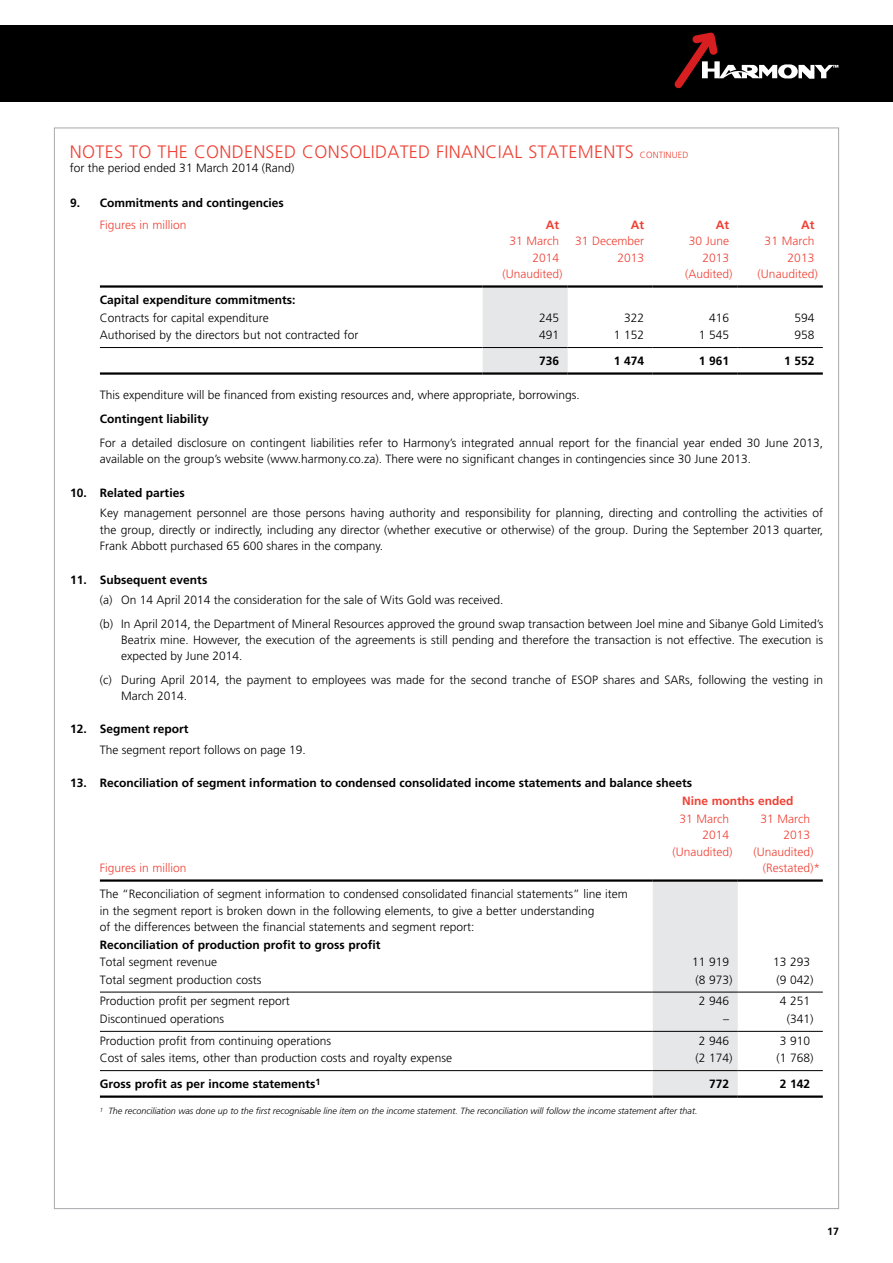
<style>
.page{position:relative;width:893px;height:1263px;background:#fff}
.page>*{position:absolute;margin:0;border:0;box-sizing:border-box;transform-origin:0 0}
.t1{font:300 18px "Frutiger LT Std";letter-spacing:.015em;color:#ef4135}
.t2{font:300 12px/16.5px "Frutiger LT Std";color:#000}
.t3{font:700 12px "Frutiger LT Std";color:#000}
.t4{font:300 12px/16.5px "Frutiger LT Std";color:#ef4135;text-align:right}
.t5{font:700 12px "Frutiger LT Std";color:#ef4135}
.t6{font:700 10.5px "Frutiger LT Std";color:#000}
.t7{font:italic 300 9px "Frutiger LT Std";color:#000}
.s1{font-size:9px}
</style>
<div class="page">
<div style="left:54px;top:128px;width:785px;height:1081px;background:#fff;border:1px solid #a7a9ac"></div>
<div style="left:0;top:26px;width:893px;height:76px;background:#000"></div>
<svg style="left:674px;top:32px;width:164px;height:57px"></svg>
<div style="left:483px;top:288px;width:85px;height:84px;background:#e6e7e8"></div>
<hr style="left:100px;top:285px;width:383px;height:3px;background:#000">
<hr style="left:483px;top:285px;width:85px;height:3px;background:#000">
<hr style="left:568px;top:285px;width:85px;height:3px;background:#000">
<hr style="left:653px;top:285px;width:85px;height:3px;background:#000">
<hr style="left:738px;top:285px;width:85px;height:3px;background:#000">
<hr style="left:100px;top:372px;width:383px;height:3px;background:#000">
<hr style="left:483px;top:372px;width:85px;height:3px;background:#000">
<hr style="left:568px;top:372px;width:85px;height:3px;background:#000">
<hr style="left:653px;top:372px;width:85px;height:3px;background:#000">
<hr style="left:738px;top:372px;width:85px;height:3px;background:#000">
<hr style="left:100px;top:347px;width:383px;height:1px;background:#000">
<hr style="left:483px;top:347px;width:85px;height:1px;background:#000">
<hr style="left:568px;top:347px;width:85px;height:1px;background:#000">
<hr style="left:653px;top:347px;width:85px;height:1px;background:#000">
<hr style="left:738px;top:347px;width:85px;height:1px;background:#000">
<div style="left:653px;top:882px;width:85px;height:213px;background:#e6e7e8"></div>
<hr style="left:100px;top:879px;width:553px;height:3px;background:#000">
<hr style="left:653px;top:879px;width:85px;height:3px;background:#000">
<hr style="left:738px;top:879px;width:85px;height:3px;background:#000">
<hr style="left:100px;top:1095px;width:553px;height:3px;background:#000">
<hr style="left:653px;top:1095px;width:85px;height:3px;background:#000">
<hr style="left:738px;top:1095px;width:85px;height:3px;background:#000">
<hr style="left:100px;top:992px;width:553px;height:1px;background:#000">
<hr style="left:653px;top:992px;width:85px;height:1px;background:#000">
<hr style="left:738px;top:992px;width:85px;height:1px;background:#000">
<hr style="left:100px;top:1031px;width:553px;height:1px;background:#000">
<hr style="left:653px;top:1031px;width:85px;height:1px;background:#000">
<hr style="left:738px;top:1031px;width:85px;height:1px;background:#000">
<hr style="left:100px;top:1070px;width:553px;height:1px;background:#000">
<hr style="left:653px;top:1070px;width:85px;height:1px;background:#000">
<hr style="left:738px;top:1070px;width:85px;height:1px;background:#000">
<h1 class="t1" style="left:70px;top:142px;width:620px">NOTES TO THE CONDENSED CONSOLIDATED FINANCIAL STATEMENTS <span class="s1">CONTINUED</span></h1>
<p class="t2" style="left:70px;top:160px;width:226px">for the period ended 31 March 2014 (Rand)</p>
<p class="t3" style="left:70px;top:195px;width:215px">9. Commitments and contingencies</p>
<p class="t4" style="left:100px;top:216px;width:88px">Figures in million</p>
<p class="t5" style="left:546px;top:217px;width:15px">At</p>
<p class="t4" style="left:502px;top:233px;width:62px">31 March<br>2014 (Unaudited)</p>
<p class="t5" style="left:631px;top:217px;width:15px">At</p>
<p class="t4" style="left:575px;top:233px;width:71px">31 December<br>2013</p>
<p class="t5" style="left:716px;top:217px;width:15px">At</p>
<p class="t4" style="left:685px;top:233px;width:49px">30 June<br>2013 (Audited)</p>
<p class="t5" style="left:801px;top:217px;width:15px">At</p>
<p class="t4" style="left:758px;top:233px;width:62px">31 March<br>2013 (Unaudited)</p>
<p class="t3" style="left:100px;top:293px;width:197px">Capital expenditure commitments:</p>
<p class="t2" style="left:100px;top:309px;width:171px">Contracts for capital expenditure</p>
<p class="t2" style="left:539px;top:309px;width:22px">245</p>
<p class="t2" style="left:624px;top:309px;width:22px">322</p>
<p class="t2" style="left:709px;top:309px;width:22px">416</p>
<p class="t2" style="left:794px;top:309px;width:22px">594</p>
<p class="t2" style="left:100px;top:327px;width:260px">Authorised by the directors but not contracted for</p>
<p class="t2" style="left:539px;top:327px;width:22px">491</p>
<p class="t2" style="left:614px;top:327px;width:32px">1 152</p>
<p class="t2" style="left:699px;top:327px;width:32px">1 545</p>
<p class="t2" style="left:794px;top:327px;width:22px">958</p>
<p class="t3" style="left:539px;top:354px;width:22px">736</p>
<p class="t3" style="left:614px;top:354px;width:32px">1 474</p>
<p class="t3" style="left:699px;top:354px;width:32px">1 961</p>
<p class="t3" style="left:784px;top:354px;width:32px">1 552</p>
<p class="t2" style="left:100px;top:387px;width:481px">This expenditure will be financed from existing resources and, where appropriate, borrowings.</p>
<p class="t3" style="left:100px;top:412px;width:110px">Contingent liability</p>
<p class="t2" style="left:100px;top:436px;width:725px;line-height:15.8px">For a detailed disclosure on contingent liabilities refer to Harmony’s integrated annual report for the financial year ended 30 June 2013, available on the group’s website (www.harmony.co.za). There were no significant changes in contingencies since 30 June 2013.</p>
<p class="t3" style="left:70px;top:485px;width:116px">10. Related parties</p>
<p class="t2" style="left:100px;top:505px;width:725px;text-align:justify">Key management personnel are those persons having authority and responsibility for planning, directing and controlling the activities of the group, directly or indirectly, including any director (whether executive or otherwise) of the group. During the September 2013 quarter, Frank Abbott purchased 65 600 shares in the company.</p>
<p class="t3" style="left:70px;top:573px;width:139px">11. Subsequent events</p>
<p class="t2" style="left:100px;top:588px;width:725px;line-height:24.3px">(a) On 14 April 2014 the consideration for the sale of Wits Gold was received.<br>(b) In April 2014, the Department of Mineral Resources approved the ground swap transaction between Joel mine and Sibanye Gold Limited’s</p>
<p class="t2" style="left:121px;top:632px;width:703px;line-height:15.8px">Beatrix mine. However, the execution of the agreements is still pending and therefore the transaction is not effective. The execution is expected by June 2014.</p>
<p class="t2" style="left:121px;top:672px;width:703px;line-height:15.8px;text-indent:-21px">(c) During April 2014, the payment to employees was made for the second tranche of ESOP shares and SARs, following the vesting in<br>March 2014.</p>
<p class="t3" style="left:70px;top:722px;width:120px">12. Segment report</p>
<p class="t2" style="left:100px;top:742px;width:207px">The segment report follows on page 19.</p>
<p class="t3" style="left:70px;top:776px;width:623px">13. Reconciliation of segment information to condensed consolidated income statements and balance sheets</p>
<p class="t4" style="left:100px;top:860px;width:88px">Figures in million</p>
<p class="t5" style="left:682px;top:794px;width:113px">Nine months ended</p>
<p class="t4" style="left:673px;top:810px;width:62px">31 March<br>2014 (Unaudited)</p>
<p class="t4" style="left:760px;top:810px;width:51px">31 March</p>
<p class="t4" style="left:783px;top:827px;width:28px">2013</p>
<p class="t4" style="left:753px;top:843px;width:62px">(Unaudited)</p>
<p class="t4" style="left:763px;top:860px;width:59px">(Restated)*</p>
<p class="t2" style="left:100px;top:886px;width:529px">The “Reconciliation of segment information to condensed consolidated financial statements” line item in the segment report is broken down in the following elements, to give a better understanding<br>of the differences between the financial statements and segment report:</p>
<p class="t3" style="left:100px;top:937px;width:282px">Reconciliation of production profit to gross profit</p>
<p class="t2" style="left:100px;top:954px;width:119px">Total segment revenue</p>
<p class="t2" style="left:692px;top:954px;width:39px">11 919</p>
<p class="t2" style="left:773px;top:954px;width:39px">13 293</p>
<p class="t2" style="left:100px;top:971px;width:163px">Total segment production costs</p>
<p class="t2" style="left:696px;top:971px;width:39px">(8 973)</p>
<p class="t2" style="left:776px;top:971px;width:39px">(9 042)</p>
<p class="t2" style="left:100px;top:993px;width:192px">Production profit per segment report</p>
<p class="t2" style="left:699px;top:993px;width:32px">2 946</p>
<p class="t2" style="left:780px;top:993px;width:32px">4 251</p>
<p class="t2" style="left:100px;top:1011px;width:126px">Discontinued operations</p>
<p class="t2" style="left:723px;top:1011px;width:7px">–</p>
<p class="t2" style="left:787px;top:1011px;width:28px">(341)</p>
<p class="t2" style="left:100px;top:1032px;width:233px">Production profit from continuing operations</p>
<p class="t2" style="left:699px;top:1032px;width:32px">2 946</p>
<p class="t2" style="left:780px;top:1032px;width:32px">3 910</p>
<p class="t2" style="left:100px;top:1050px;width:354px">Cost of sales items, other than production costs and royalty expense</p>
<p class="t2" style="left:695px;top:1050px;width:39px">(2 174)</p>
<p class="t2" style="left:776px;top:1050px;width:39px">(1 768)</p>
<p class="t3" style="left:100px;top:1077px;width:222px">Gross profit as per income statements<sup>1</sup></p>
<p class="t3" style="left:709px;top:1077px;width:22px">772</p>
<p class="t3" style="left:780px;top:1077px;width:32px">2 142</p>
<p class="t7" style="left:100px;top:1106px;width:599px"><sup>1</sup> The reconciliation was done up to the first recognisable line item on the income statement. The reconciliation will follow the income statement after that.</p>
<p class="t6" style="left:827px;top:1225px;width:13px">17</p>
</div>
